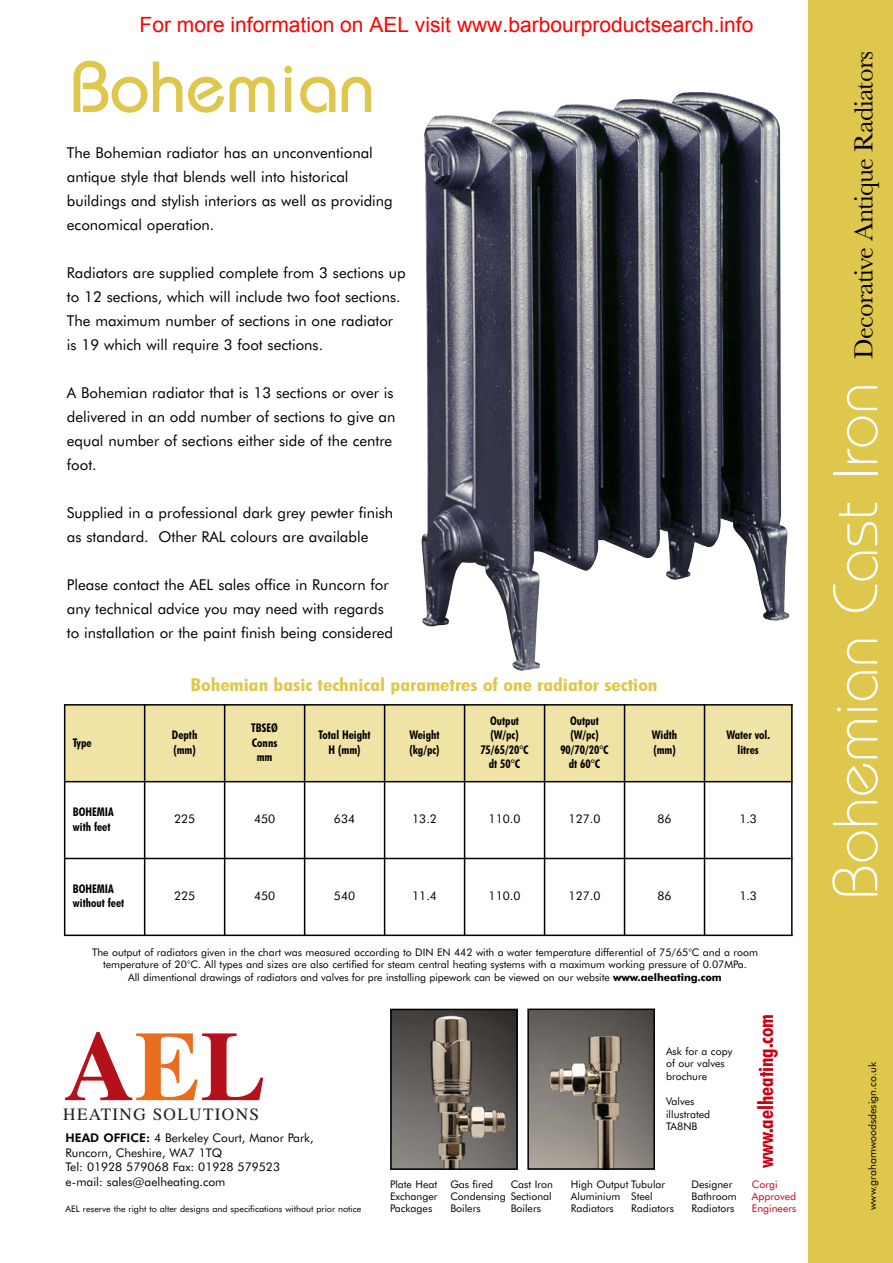
<style>
.page{position:relative;width:893px;height:1263px;background:#fff}
.page>*{position:absolute;margin:0;border:0;box-sizing:border-box;transform-origin:0 0}
.t1{font:500 72px "Bordeaux";color:#dec74c}
.t2{font:300 63px "Bordeaux";color:#fff}
.t3{font:27px "Baskerville";letter-spacing:-.025em;color:#000}
.t4{font:21px "Arial";color:#f00}
.t5{font:700 condensed 21px "Futura BT";color:#ca0016}
.t6{font:700 condensed 18px "Futura BT";color:#dec74c;scale:1.2 1}
.t7{font:17.25px "Times";letter-spacing:.075em;color:#231f20}
.t8{font:15px/24px "Futura BT";color:#000}
.t9{font:12px/14.4px "Futura BT";color:#000}
.t10{font:700 condensed 12px/14.4px "Futura BT";color:#000}
.t11{font:10.5px/12px "Futura BT";color:#000}
.t12{font:10.5px/12px "Futura BT";color:#ca0016}
.t13{font:9px "Futura BT";color:#000}
.s1{font-weight:700}
.s2{font-weight:800}
</style>
<div class="page">
<div style="left:808px;top:0;width:84px;height:1263px;background:#dec74c"></div>
<svg style="left:65px;top:1032px;width:198px;height:68px"></svg>
<div style="left:64px;top:704px;width:81px;height:78px;background:#efe3a5"></div>
<div style="left:145px;top:704px;width:80px;height:78px;background:#efe3a5"></div>
<div style="left:225px;top:704px;width:80px;height:78px;background:#efe3a5"></div>
<div style="left:305px;top:704px;width:80px;height:78px;background:#efe3a5"></div>
<div style="left:385px;top:704px;width:79px;height:78px;background:#efe3a5"></div>
<div style="left:464px;top:704px;width:80px;height:78px;background:#efe3a5"></div>
<div style="left:544px;top:704px;width:80px;height:78px;background:#efe3a5"></div>
<div style="left:624px;top:704px;width:80px;height:78px;background:#efe3a5"></div>
<div style="left:704px;top:704px;width:88px;height:78px;background:#efe3a5"></div>
<hr style="left:64px;top:704px;width:1px;height:232px;background:#000">
<hr style="left:144px;top:704px;width:1px;height:232px;background:#000">
<hr style="left:224px;top:704px;width:1px;height:232px;background:#000">
<hr style="left:304px;top:704px;width:1px;height:232px;background:#000">
<hr style="left:384px;top:704px;width:1px;height:232px;background:#000">
<hr style="left:464px;top:704px;width:1px;height:232px;background:#000">
<hr style="left:544px;top:704px;width:1px;height:232px;background:#000">
<hr style="left:624px;top:704px;width:1px;height:232px;background:#000">
<hr style="left:704px;top:704px;width:1px;height:232px;background:#000">
<hr style="left:791px;top:704px;width:1px;height:232px;background:#000">
<hr style="left:64px;top:704px;width:728px;height:2px;background:#000">
<hr style="left:64px;top:781px;width:728px;height:1px;background:#000">
<hr style="left:64px;top:858px;width:728px;height:1px;background:#000">
<hr style="left:64px;top:935px;width:728px;height:1px;background:#000">
<img style="left:421px;top:92px;width:368px;height:579px">
<img style="left:530px;top:1012px;width:122px;height:155px">
<div style="left:527px;top:1009px;width:128px;height:161px;border:2px solid #000"></div>
<img style="left:393px;top:1012px;width:122px;height:155px">
<div style="left:390px;top:1009px;width:128px;height:161px;border:2px solid #000"></div>
<h3 class="t4" style="left:139px;top:11px;width:615px">For more information on AEL visit www.barbourproductsearch.info</h3>
<h1 class="t1" style="left:69px;top:62px;width:307px">Bohemian</h1>
<p class="t8" style="left:67px;top:141px;width:327px">The Bohemian radiator has an unconventional antique style that blends well into historical buildings and stylish interiors as well as providing economical operation.</p>
<p class="t8" style="left:67px;top:261px;width:340px">Radiators are supplied complete from 3 sections up to 12 sections, which will include two foot sections.<br>The maximum number of sections in one radiator is 19 which will require 3 foot sections.</p>
<p class="t8" style="left:67px;top:381px;width:330px">A Bohemian radiator that is 13 sections or over is delivered in an odd number of sections to give an equal number of sections either side of the centre foot.</p>
<p class="t8" style="left:67px;top:501px;width:328px">Supplied in a professional dark grey pewter finish as standard. Other RAL colours are available</p>
<p class="t8" style="left:67px;top:573px;width:328px">Please contact the AEL sales office in Runcorn for any technical advice you may need with regards to installation or the paint finish being considered</p>
<p class="t6" style="left:191px;top:678px;width:391px">Bohemian basic technical parametres of one radiator section</p>
<p class="t10" style="left:73px;top:736px;width:20px">Type</p>
<p class="t10" style="left:172px;top:729px;width:27px">Depth (mm)</p>
<p class="t10" style="left:251px;top:722px;width:28px;text-align:center">TBSEØ<br>Conns mm</p>
<p class="t10" style="left:319px;top:729px;width:53px;text-align:center">Total Height<br>H (mm)</p>
<p class="t10" style="left:409px;top:729px;width:32px">Weight (kg/pc)</p>
<p class="t10" style="left:480px;top:715px;width:50px;text-align:center">Output (W/pc)<br>75/65/20°C dt 50°C</p>
<p class="t10" style="left:560px;top:715px;width:50px;text-align:center">Output (W/pc)<br>90/70/20°C dt 60°C</p>
<p class="t10" style="left:652px;top:729px;width:27px">Width (mm)</p>
<p class="t10" style="left:726px;top:729px;width:45px;text-align:center">Water vol. litres</p>
<p class="t10" style="left:73px;top:806px;width:42px">BOHEMIA with feet</p>
<p class="t9" style="left:174px;top:813px;width:23px">225</p>
<p class="t9" style="left:254px;top:813px;width:23px">450</p>
<p class="t9" style="left:334px;top:813px;width:23px">634</p>
<p class="t9" style="left:412px;top:813px;width:26px">13.2</p>
<p class="t9" style="left:489px;top:813px;width:33px">110.0</p>
<p class="t9" style="left:569px;top:813px;width:33px">127.0</p>
<p class="t9" style="left:657px;top:813px;width:16px">86</p>
<p class="t9" style="left:739px;top:813px;width:19px">1.3</p>
<p class="t10" style="left:73px;top:883px;width:53px">BOHEMIA without feet</p>
<p class="t9" style="left:174px;top:890px;width:23px">225</p>
<p class="t9" style="left:254px;top:890px;width:23px">450</p>
<p class="t9" style="left:334px;top:890px;width:23px">540</p>
<p class="t9" style="left:412px;top:890px;width:26px">11.4</p>
<p class="t9" style="left:489px;top:890px;width:33px">110.0</p>
<p class="t9" style="left:569px;top:890px;width:33px">127.0</p>
<p class="t9" style="left:657px;top:890px;width:16px">86</p>
<p class="t9" style="left:739px;top:890px;width:19px">1.3</p>
<p class="t11" style="left:92px;top:947px;width:667px;line-height:12.6px;text-align:center">The output of radiators given in the chart was measured according to DIN EN 442 with a water temperature differential of 75/65°C and a room temperature of 20°C. All types and sizes are also certified for steam central heating systems with a maximum working pressure of 0.07MPa.<br>All dimentional drawings of radiators and valves for pre installing pipework can be viewed on our website <span class="s1">www.aelheating.com</span></p>
<p class="t7" style="left:63px;top:1108px;width:197px">HEATING SOLUTIONS</p>
<p class="t9" style="left:66px;top:1132px;width:250px"><span class="s2">HEAD OFFICE:</span> 4 Berkeley Court, Manor Park, Runcorn, Cheshire, WA7 1TQ<br>Tel: 01928 579068 Fax: 01928 579523 e-mail: sales@aelheating.com</p>
<p class="t13" style="left:66px;top:1205px;width:297px">AEL reserve the right to alter designs and specifications without prior notice</p>
<p class="t11" style="left:666px;top:1046px;width:68px;line-height:12.6px">Ask for a copy of our valves brochure</p>
<p class="t11" style="left:666px;top:1096px;width:46px;line-height:12.6px">Valves illustrated<br>TA8NB</p>
<h3 class="t5" style="left:757px;top:1168px;width:156px;rotate:-90deg">www.aelheating.com</h3>
<p class="t11" style="left:390px;top:1179px;width:49px;text-align:justify">Plate Heat Exchanger Packages</p>
<p class="t11" style="left:450px;top:1179px;width:57px">Gas fired<br>Condensing<br>Boilers</p>
<p class="t11" style="left:511px;top:1179px;width:44px;text-align:justify">Cast Iron Sectional Boilers</p>
<p class="t11" style="left:571px;top:1179px;width:96px">High Output Tubular<br>Aluminium<br>Radiators</p>
<p class="t11" style="left:631px;top:1191px;width:44px">Steel<br>Radiators</p>
<p class="t11" style="left:691px;top:1179px;width:46px">Designer<br>Bathroom<br>Radiators</p>
<p class="t12" style="left:752px;top:1179px;width:46px">Corgi<br>Approved<br>Engineers</p>
<h3 class="t3" style="left:847px;top:359px;width:309px;rotate:-90deg">Decorative Antique Radiators</h3>
<h2 class="t2" style="left:833px;top:900px;width:519px;rotate:-90deg">Bohemian Cast Iron</h2>
<p class="t11" style="left:867px;top:1210px;width:149px;rotate:-90deg">www.grahamwoodsdesign.co.uk</p>
</div>
